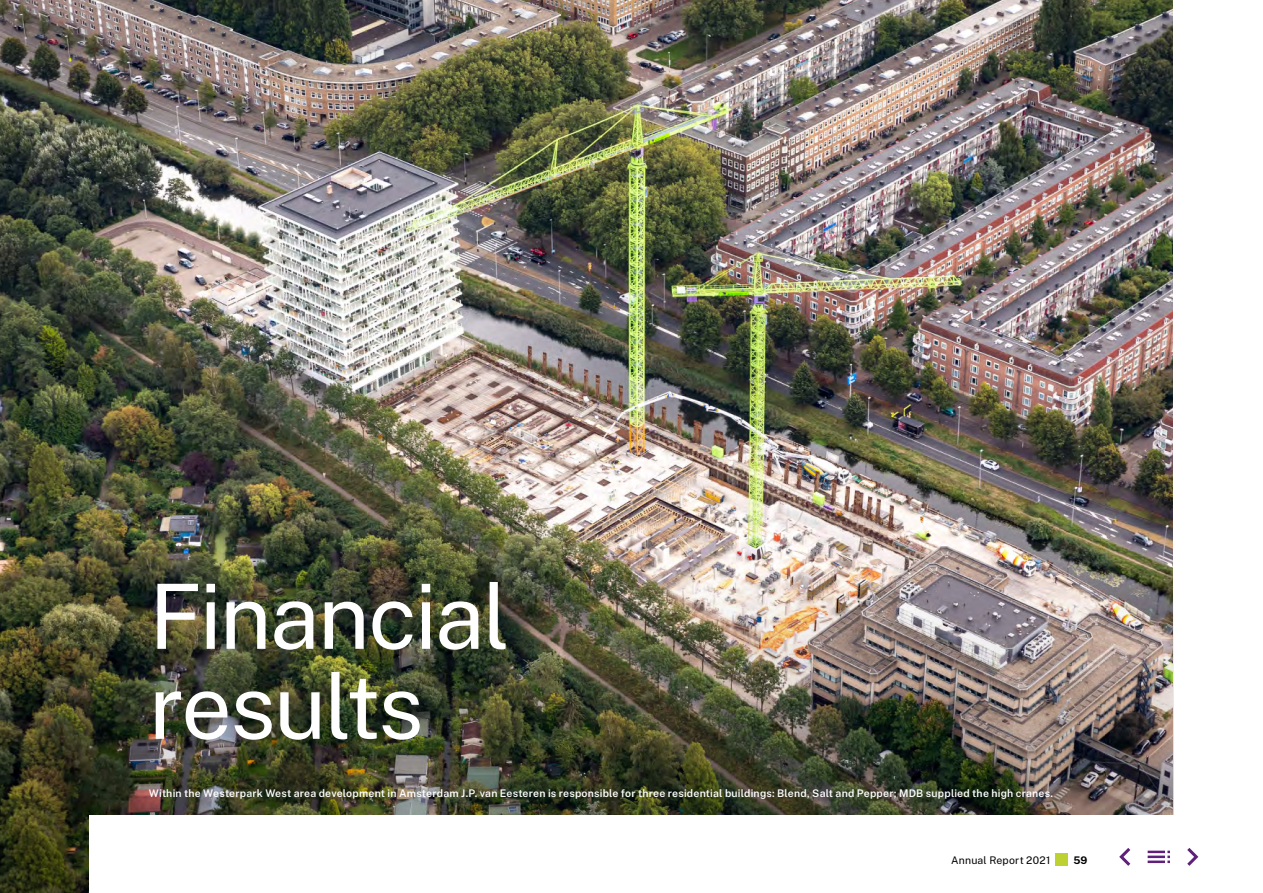
<style>
.page{position:relative;width:1263px;height:893px;background:#fff}
.page>*{position:absolute;margin:0;border:0;box-sizing:border-box;transform-origin:0 0}
._3b_Hoofdkop_titelpa{font:90px/90px "TBI Sans";letter-spacing:-.025em;color:#fff}
._3_Beeldbijschrift_v{font:600 10.5px "TBI Sans";letter-spacing:.02em;color:#fff}
.t1{font:10.5px "TBI Sans";letter-spacing:.02em;color:#000}
.t2{font:700 10.5px "TBI Sans";color:#000}
</style>
<div class="page">
<img style="left:0;top:0;width:1172px;height:572px">
<img style="left:0;top:572px;width:1174px;height:321px">
<div style="left:89px;top:815px;width:1174px;height:78px;background:#fff"></div>
<div style="left:1055px;top:853px;width:13px;height:13px;background:#bed133"></div>
<svg style="left:1119px;top:848px;width:11px;height:18px"></svg>
<svg style="left:1148px;top:851px;width:22px;height:12px"></svg>
<svg style="left:1187px;top:848px;width:11px;height:18px"></svg>
<p class="_3b_Hoofdkop_titelpa" style="left:149px;top:567px;width:363px">Financial results</p>
<p class="_3_Beeldbijschrift_v" style="left:149px;top:785px;width:906px">Within the Westerpark West area development in Amsterdam J.P. van Eesteren is responsible for three residential buildings: Blend, Salt and Pepper; MDB supplied the high cranes.</p>
<p class="t1" style="left:951px;top:853px;width:101px">Annual Report 2021</p>
<p class="t2" style="left:1073px;top:852px;width:16px">59</p>
</div>
